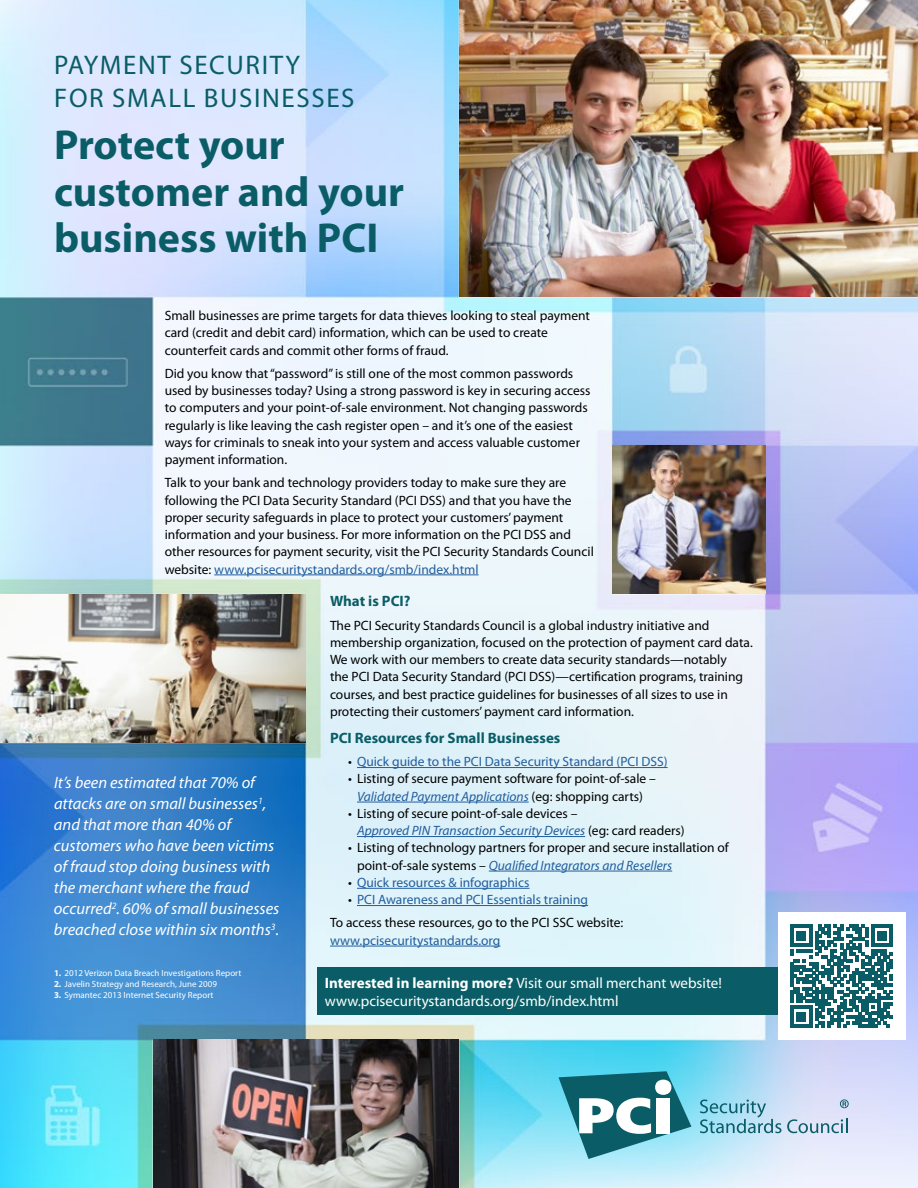
<style>
.page{position:relative;width:918px;height:1188px;background:#fff}
.page>*{position:absolute;margin:0;border:0;box-sizing:border-box;transform-origin:0 0}
.t1{font:700 42px/46.5px "Myriad Pro";color:#0a5d66}
.t2{font:27px/32.4px "Myriad Pro";letter-spacing:.06em;color:#0a5d66}
.t3{font:italic 16.5px/21px "Myriad Pro";color:#fff}
.t4{font:15px/18px "Myriad Pro";color:#fff}
.t5{font:700 15px "Myriad Pro";color:#0a5d66}
.t6{font:13.5px/17.2px "Myriad Pro";color:#000}
.t7{font:13.5px "Myriad Pro";color:#215e9e}
.t8{font:9px "Myriad Pro";color:#fff}
.s1{color:#215e9e}
.s2{font-weight:700}
.s3{color:#000}
.s4{font-style:italic;color:#215e9e}
</style>
<div class="page">
<img style="left:0;top:0;width:918px;height:1188px">
<img style="left:459px;top:0;width:459px;height:297px">
<img style="left:612px;top:446px;width:153px;height:148px">
<img style="left:0;top:594px;width:306px;height:148px">
<svg style="left:700px;top:1099px;width:81px;height:34px;background:#8dc4d7"></svg>
<svg style="left:787px;top:1119px;width:60px;height:14px"></svg>
<svg style="left:559px;top:1071px;width:132px;height:88px"></svg>
<svg style="left:840px;top:1099px;width:9px;height:9px"></svg>
<img style="left:153px;top:1040px;width:306px;height:148px">
<div style="left:317px;top:967px;width:549px;height:48px;background:#0a5d66"></div>
<hr style="left:357px;top:767px;width:311px;height:1px;background:#215e9e">
<hr style="left:357px;top:802px;width:172px;height:1px;background:#215e9e">
<hr style="left:357px;top:836px;width:228px;height:1px;background:#215e9e">
<hr style="left:489px;top:871px;width:183px;height:1px;background:#215e9e">
<hr style="left:357px;top:888px;width:173px;height:1px;background:#215e9e">
<hr style="left:357px;top:905px;width:231px;height:1px;background:#215e9e">
<hr style="left:330px;top:946px;width:170px;height:1px;background:#215e9e">
<hr style="left:214px;top:575px;width:265px;height:1px;background:#215e9e">
<div style="left:778px;top:912px;width:127px;height:128px;background:#fff"></div>
<svg style="left:790px;top:925px;width:103px;height:102px"></svg>
<h2 class="t2" style="left:54px;top:49px;width:302px">PAYMENT SECURITY<br>FOR SMALL BUSINESSES</h2>
<h1 class="t1" style="left:54px;top:120px;width:352px">Protect your customer and your business with PCI</h1>
<p class="t6" style="left:165px;top:307px;width:427px">Small businesses are prime targets for data thieves looking to steal payment card (credit and debit card) information, which can be used to create counterfeit cards and commit other forms of fraud.</p>
<p class="t6" style="left:165px;top:364px;width:427px">Did you know that “password” is still one of the most common passwords used by businesses today? Using a strong password is key in securing access to computers and your point-of-sale environment. Not changing passwords regularly is like leaving the cash register open – and it’s one of the easiest ways for criminals to sneak into your system and access valuable customer payment information.</p>
<p class="t6" style="left:165px;top:474px;width:431px">Talk to your bank and technology providers today to make sure they are following the PCI Data Security Standard (PCI DSS) and that you have the proper security safeguards in place to protect your customers’ payment information and your business. For more information on the PCI DSS and other resources for payment security, visit the PCI Security Standards Council website: <span class="s1">www.pcisecuritystandards.org/smb/index.html</span></p>
<p class="t3" style="left:54px;top:772px;width:227px">It’s been estimated that 70% of attacks are on small businesses<sup>1</sup>, and that more than 40% of customers who have been victims of fraud stop doing business with the merchant where the fraud occurred<sup>2</sup>. 60% of small businesses breached close within six months<sup>3</sup>.</p>
<p class="t8" style="left:54px;top:967px;width:189px"><span class="s2">1.</span> 2012 Verizon Data Breach Investigations Report</p>
<p class="t8" style="left:54px;top:978px;width:165px"><span class="s2">2.</span> Javelin Strategy and Research, June 2009</p>
<p class="t8" style="left:54px;top:989px;width:161px"><span class="s2">3.</span> Symantec 2013 Internet Security Report</p>
<p class="t5" style="left:330px;top:592px;width:82px">What is PCI?</p>
<p class="t6" style="left:330px;top:616px;width:424px">The PCI Security Standards Council is a global industry initiative and membership organization, focused on the protection of payment card data.<br>We work with our members to create data security standards—notably<br>the PCI Data Security Standard (PCI DSS)—certification programs, training courses, and best practice guidelines for businesses of all sizes to use in protecting their customers’ payment card information.</p>
<p class="t5" style="left:330px;top:728px;width:232px">PCI Resources for Small Businesses</p>
<p class="t7" style="left:348px;top:753px;width:321px"><span class="s3">•</span> Quick guide to the PCI Data Security Standard (PCI DSS)</p>
<p class="t6" style="left:348px;top:770px;width:309px;text-align:center">• Listing of secure payment software for point-of-sale –<br><span class="s4">Validated Payment Applications</span> (eg: shopping carts)</p>
<p class="t6" style="left:357px;top:805px;width:329px;text-indent:-9px">• Listing of secure point-of-sale devices –<br><span class="s4">Approved PIN Transaction Security Devices</span> (eg: card readers)</p>
<p class="t6" style="left:357px;top:839px;width:373px;text-indent:-9px">• Listing of technology partners for proper and secure installation of point-of-sale systems – <span class="s4">Qualified Integrators and Resellers</span></p>
<p class="t7" style="left:348px;top:874px;width:183px"><span class="s3">•</span> Quick resources &amp; infographics</p>
<p class="t6" style="left:330px;top:888px;width:295px;line-height:23.2px;text-indent:18px">• <span class="s1">PCI Awareness and PCI Essentials training<br></span>To access these resources, go to the PCI SSC website:</p>
<p class="t7" style="left:330px;top:932px;width:172px">www.pcisecuritystandards.org</p>
<p class="t4" style="left:325px;top:973px;width:399px"><span class="s2">Interested in learning more?</span> Visit our small merchant website! www.pcisecuritystandards.org/smb/index.html</p>
</div>
